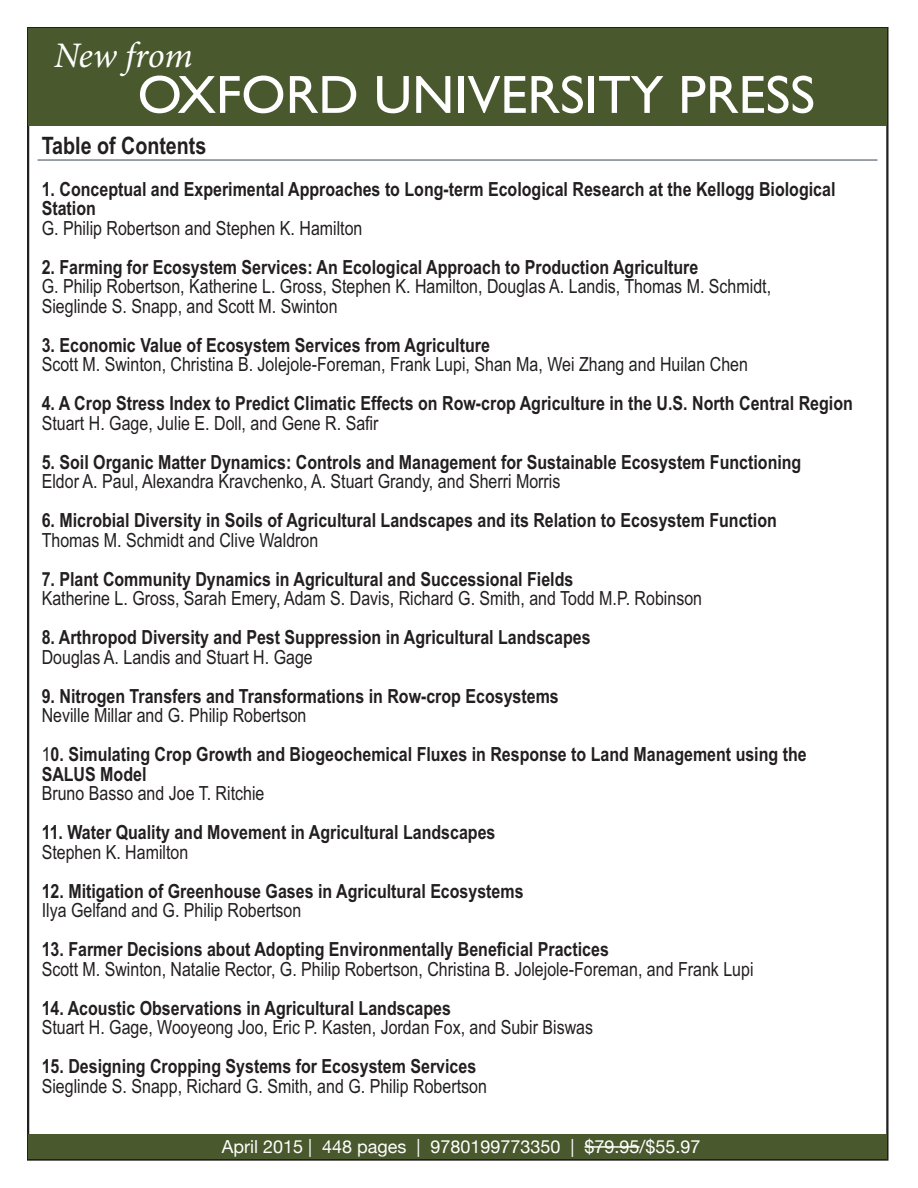
<style>
.page{position:relative;width:918px;height:1188px;background:#fff}
.page>*{position:absolute;margin:0;border:0;box-sizing:border-box;transform-origin:0 0}
.t1{font:54px "Gill Sans";color:#fff}
.t2{font:italic 36px "Minion Pro";letter-spacing:-.01em;color:#fff}
.t3{font:700 24px "Arial Narrow";color:#231f20}
.t4{font:700 19.5px/19.5px "Arial Narrow";color:#231f20}
.t5{font:19.5px "Arial Narrow";color:#231f20}
.t6{font:18px "Helvetica Neue";color:#fff}
.s1{font-weight:400}
</style>
<div class="page">
<div style="left:28px;top:28px;width:858px;height:97px;background:#49592d"></div>
<div style="left:28px;top:1134px;width:858px;height:24px;background:#49592d"></div>
<hr style="left:585px;top:1146px;width:55px;height:2px;background:#fff">
<hr style="left:38px;top:160px;width:839px;height:1px;background:#3b4553">
<p class="t2" style="left:54px;top:31px;width:140px">New from</p>
<p class="t1" style="left:138px;top:63px;width:679px">OXFORD UNIVERSITY PRESS</p>
<p class="t3" style="left:42px;top:131px;width:166px">Table of Contents</p>
<p class="t4" style="left:42px;top:179px;width:795px">1. Conceptual and Experimental Approaches to Long-term Ecological Research at the Kellogg Biological<br>Station</p>
<p class="t5" style="left:42px;top:217px;width:322px">G. Philip Robertson and Stephen K. Hamilton</p>
<p class="t4" style="left:42px;top:257px;width:658px">2. Farming for Ecosystem Services: An Ecological Approach to Production Agriculture</p>
<p class="t5" style="left:42px;top:275px;width:731px">G. Philip Robertson, Katherine L. Gross, Stephen K. Hamilton, Douglas A. Landis, Thomas M. Schmidt,</p>
<p class="t5" style="left:42px;top:295px;width:298px">Sieglinde S. Snapp, and Scott M. Swinton</p>
<p class="t4" style="left:42px;top:335px;width:450px">3. Economic Value of Ecosystem Services from Agriculture</p>
<p class="t5" style="left:42px;top:353px;width:708px">Scott M. Swinton, Christina B. Jolejole-Foreman, Frank Lupi, Shan Ma, Wei Zhang and Huilan Chen</p>
<p class="t4" style="left:42px;top:394px;width:813px">4. A Crop Stress Index to Predict Climatic Effects on Row-crop Agriculture in the U.S. North Central Region</p>
<p class="t5" style="left:42px;top:412px;width:338px">Stuart H. Gage, Julie E. Doll, and Gene R. Safir</p>
<p class="t4" style="left:42px;top:452px;width:761px">5. Soil Organic Matter Dynamics: Controls and Management for Sustainable Ecosystem Functioning</p>
<p class="t5" style="left:42px;top:470px;width:520px">Eldor A. Paul, Alexandra Kravchenko, A. Stuart Grandy, and Sherri Morris</p>
<p class="t4" style="left:42px;top:511px;width:737px">6. Microbial Diversity in Soils of Agricultural Landscapes and its Relation to Ecosystem Function</p>
<p class="t5" style="left:42px;top:529px;width:278px">Thomas M. Schmidt and Clive Waldron</p>
<p class="t4" style="left:42px;top:569px;width:533px">7. Plant Community Dynamics in Agricultural and Successional Fields</p>
<p class="t5" style="left:42px;top:587px;width:662px">Katherine L. Gross, Sarah Emery, Adam S. Davis, Richard G. Smith, and Todd M.P. Robinson</p>
<p class="t4" style="left:42px;top:628px;width:550px">8. Arthropod Diversity and Pest Suppression in Agricultural Landscapes</p>
<p class="t5" style="left:42px;top:646px;width:273px">Douglas A. Landis and Stuart H. Gage</p>
<p class="t4" style="left:42px;top:686px;width:519px">9. Nitrogen Transfers and Transformations in Row-crop Ecosystems</p>
<p class="t5" style="left:42px;top:704px;width:266px">Neville Millar and G. Philip Robertson</p>
<p class="t4" style="left:42px;top:745px;width:767px"><span class="s1">1</span>0. Simulating Crop Growth and Biogeochemical Fluxes in Response to Land Management using the<br>SALUS Model</p>
<p class="t5" style="left:42px;top:782px;width:224px">Bruno Basso and Joe T. Ritchie</p>
<p class="t4" style="left:42px;top:823px;width:455px">11. Water Quality and Movement in Agricultural Landscapes</p>
<p class="t5" style="left:42px;top:841px;width:148px">Stephen K. Hamilton</p>
<p class="t4" style="left:42px;top:881px;width:483px">12. Mitigation of Greenhouse Gases in Agricultural Ecosystems</p>
<p class="t5" style="left:42px;top:899px;width:261px">Ilya Gelfand and G. Philip Robertson</p>
<p class="t4" style="left:42px;top:940px;width:569px">13. Farmer Decisions about Adopting Environmentally Beneficial Practices</p>
<p class="t5" style="left:42px;top:958px;width:713px">Scott M. Swinton, Natalie Rector, G. Philip Robertson, Christina B. Jolejole-Foreman, and Frank Lupi</p>
<p class="t4" style="left:42px;top:998px;width:411px">14. Acoustic Observations in Agricultural Landscapes</p>
<p class="t5" style="left:42px;top:1016px;width:553px">Stuart H. Gage, Wooyeong Joo, Eric P. Kasten, Jordan Fox, and Subir Biswas</p>
<p class="t4" style="left:42px;top:1057px;width:436px">15. Designing Cropping Systems for Ecosystem Services</p>
<p class="t5" style="left:42px;top:1075px;width:447px">Sieglinde S. Snapp, Richard G. Smith, and G. Philip Robertson</p>
<p class="t6" style="left:222px;top:1136px;width:480px">April 2015 | 448 pages | 9780199773350 | $79.95/$55.97</p>
</div>
